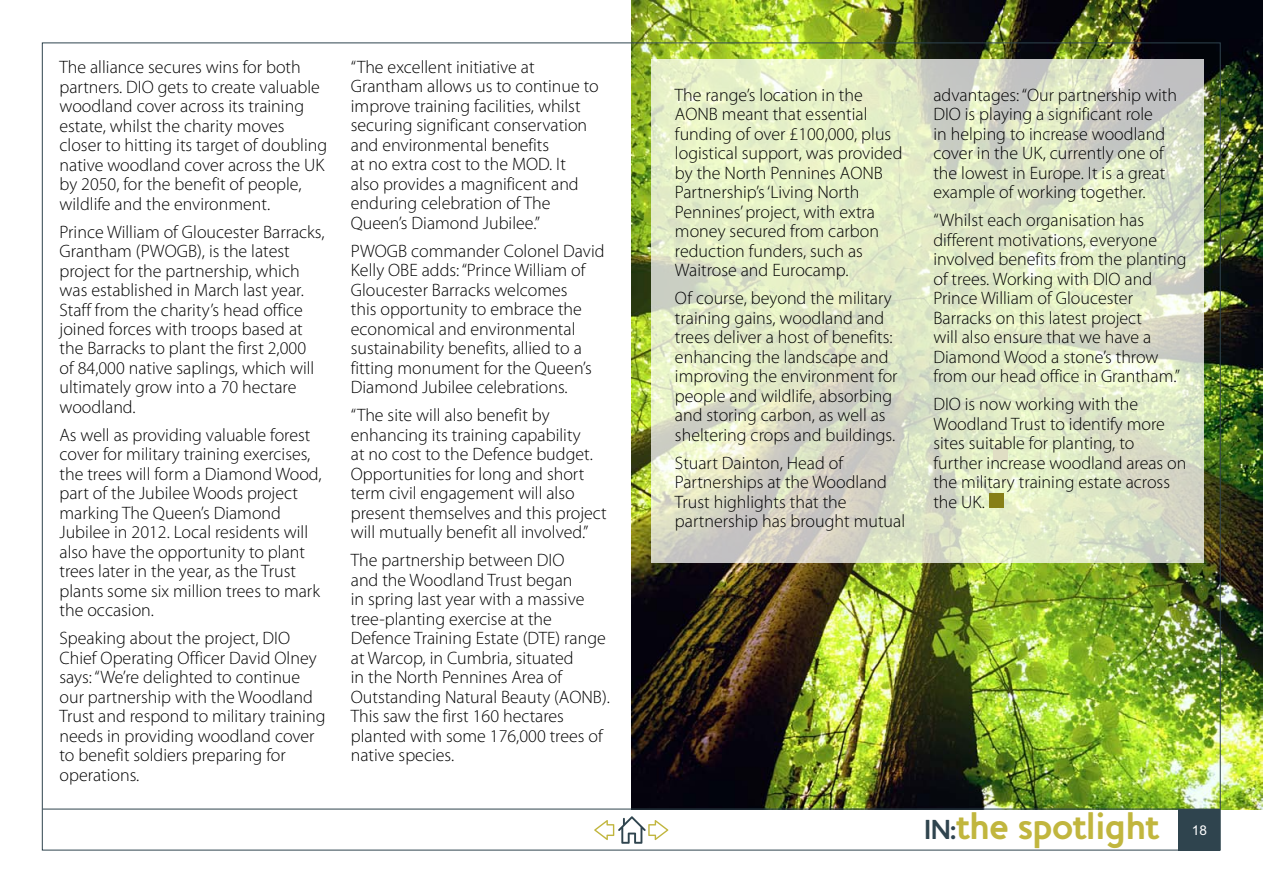
<style>
.page{position:relative;width:1263px;height:893px;background:#fff}
.page>*{position:absolute;margin:0;border:0;box-sizing:border-box;transform-origin:0 0}
.t1{font:700 39.3px "Houschka";letter-spacing:-.03em;color:#c1b63e}
.t2{font:300 18px/19.5px "Myriad Pro";color:#000}
.t3{font:13.5px "M Arial";color:#fff}
.s1{font-size:28.05px;color:#2f444e}
</style>
<div class="page">
<img style="left:631px;top:0;width:632px;height:809px">
<div style="left:1178px;top:809px;width:42px;height:41px;background:#2f444e"></div>
<hr style="left:43px;top:809px;width:1177px;height:1px;background:#2f444e">
<svg style="left:651px;top:60px;width:552px;height:503px;background:#dee5c7"></svg>
<div style="left:988px;top:493px;width:15px;height:15px;background:#867f17"></div>
<svg style="left:594px;top:816px;width:74px;height:28px"></svg>
<p class="t2" style="left:60px;top:57px;width:269px">The alliance secures wins for both partners. DIO gets to create valuable woodland cover across its training estate, whilst the charity moves closer to hitting its target of doubling native woodland cover across the UK by 2050, for the benefit of people, wildlife and the environment.</p>
<p class="t2" style="left:60px;top:222px;width:266px">Prince William of Gloucester Barracks, Grantham (PWOGB), is the latest project for the partnership, which was established in March last year.<br>Staff from the charity’s head office joined forces with troops based at the Barracks to plant the first 2,000 of 84,000 native saplings, which will ultimately grow into a 70 hectare woodland.</p>
<p class="t2" style="left:60px;top:425px;width:264px">As well as providing valuable forest cover for military training exercises, the trees will form a Diamond Wood, part of the Jubilee Woods project marking The Queen’s Diamond Jubilee in 2012. Local residents will also have the opportunity to plant trees later in the year, as the Trust plants some six million trees to mark the occasion.</p>
<p class="t2" style="left:60px;top:628px;width:267px">Speaking about the project, DIO<br>Chief Operating Officer David Olney says: “We’re delighted to continue our partnership with the Woodland<br>Trust and respond to military training needs in providing woodland cover to benefit soldiers preparing for operations.</p>
<p class="t2" style="left:351px;top:57px;width:250px">“The excellent initiative at<br>Grantham allows us to continue to improve training facilities, whilst securing significant conservation and environmental benefits<br>at no extra cost to the MOD. It<br>also provides a magnificent and enduring celebration of The<br>Queen’s Diamond Jubilee.”</p>
<p class="t2" style="left:351px;top:241px;width:255px">PWOGB commander Colonel David<br>Kelly OBE adds: “Prince William of<br>Gloucester Barracks welcomes<br>this opportunity to embrace the economical and environmental sustainability benefits, allied to a fitting monument for the Queen’s<br>Diamond Jubilee celebrations.</p>
<p class="t2" style="left:351px;top:405px;width:257px">“The site will also benefit by enhancing its training capability<br>at no cost to the Defence budget.<br>Opportunities for long and short term civil engagement will also present themselves and this project will mutually benefit all involved.”</p>
<p class="t2" style="left:351px;top:550px;width:261px">The partnership between DIO<br>and the Woodland Trust began<br>in spring last year with a massive tree-planting exercise at the<br>Defence Training Estate (DTE) range at Warcop, in Cumbria, situated<br>in the North Pennines Area of<br>Outstanding Natural Beauty (AONB).<br>This saw the first 160 hectares planted with some 176,000 trees of native species.</p>
<p class="t2" style="left:675px;top:85px;width:229px">The range’s location in the<br>AONB meant that essential funding of over £100,000, plus logistical support, was provided by the North Pennines AONB<br>Partnership’s ‘Living North<br>Pennines’ project, with extra money secured from carbon reduction funders, such as<br>Waitrose and Eurocamp.</p>
<p class="t2" style="left:675px;top:288px;width:224px">Of course, beyond the military training gains, woodland and trees deliver a host of benefits: enhancing the landscape and improving the environment for people and wildlife, absorbing and storing carbon, as well as sheltering crops and buildings.</p>
<p class="t2" style="left:675px;top:453px;width:232px">Stuart Dainton, Head of<br>Partnerships at the Woodland<br>Trust highlights that the partnership has brought mutual</p>
<p class="t2" style="left:933px;top:85px;width:245px">advantages: “Our partnership with<br>DIO is playing a significant role<br>in helping to increase woodland cover in the UK, currently one of the lowest in Europe. It is a great example of working together.</p>
<p class="t2" style="left:933px;top:210px;width:255px">“Whilst each organisation has different motivations, everyone involved benefits from the planting of trees. Working with DIO and<br>Prince William of Gloucester<br>Barracks on this latest project<br>will also ensure that we have a<br>Diamond Wood a stone’s throw from our head office in Grantham.”</p>
<p class="t2" style="left:933px;top:394px;width:254px">DIO is now working with the<br>Woodland Trust to identify more sites suitable for planting, to further increase woodland areas on the military training estate across the UK.</p>
<h1 class="t1" style="left:924px;top:802px;width:237px"><span class="s1">IN:</span>the spotlight</h1>
<p class="t3" style="left:1192px;top:823px;width:17px">18</p>
</div>
